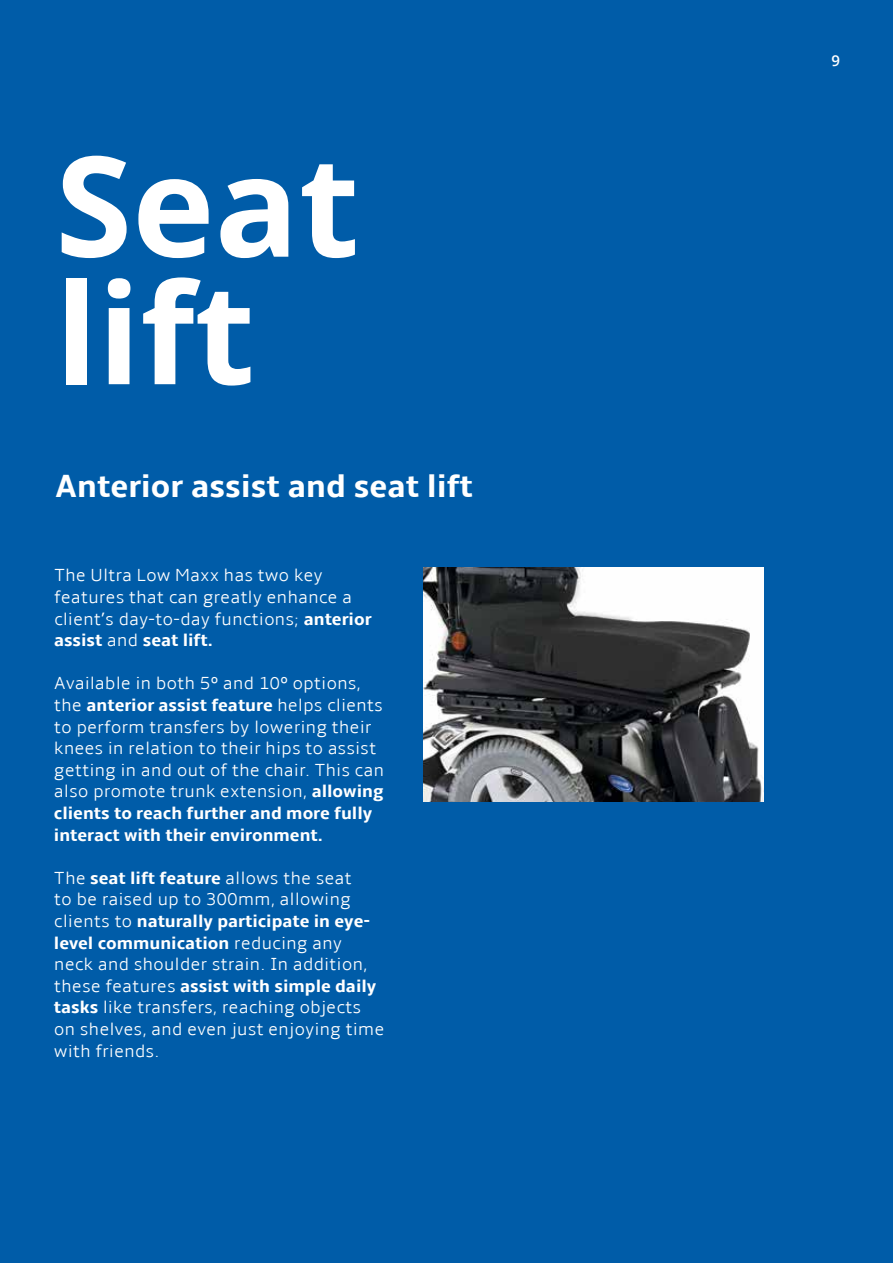
<style>
.page{position:relative;width:893px;height:1263px;background:#005ca8}
.page>*{position:absolute;margin:0;border:0;box-sizing:border-box;transform-origin:0 0}
.t1{font:700 139.5px/127.5px "Open Sans";color:#fff}
.t2{font:700 33px "Amble";color:#fff}
.t3{font:300 18px/21.6px "Amble";color:#fff}
.t4{font:600 15px "Open Sans";color:#fff}
.s1{font-weight:700}
</style>
<div class="page">
<img style="left:423px;top:568px;width:340px;height:233px">
<h1 class="t1" style="left:55px;top:139px;width:306px">Seat lift</h1>
<h2 class="t2" style="left:55px;top:467px;width:419px">Anterior assist and seat lift</h2>
<p class="t3" style="left:54px;top:565px;width:319px">The Ultra Low Maxx has two key features that can greatly enhance a client’s day-to-day functions; <span class="s1">anterior assist</span> and <span class="s1">seat lift.</span></p>
<p class="t3" style="left:54px;top:673px;width:332px">Available in both 5º and 10º options, the <span class="s1">anterior assist feature</span> helps clients to perform transfers by lowering their knees in relation to their hips to assist getting in and out of the chair. This can also promote trunk extension, <span class="s1">allowing clients to reach further and more fully interact with their environment.</span></p>
<p class="t3" style="left:54px;top:867px;width:332px">The <span class="s1">seat lift feature</span> allows the seat<br>to be raised up to 300mm, allowing clients to <span class="s1">naturally participate in eye&shy;level communication</span> reducing any neck and shoulder strain. In addition, these features <span class="s1">assist with simple daily tasks</span> like transfers, reaching objects on shelves, and even just enjoying time with friends.</p>
<p class="t4" style="left:832px;top:50px;width:10px">9</p>
</div>
